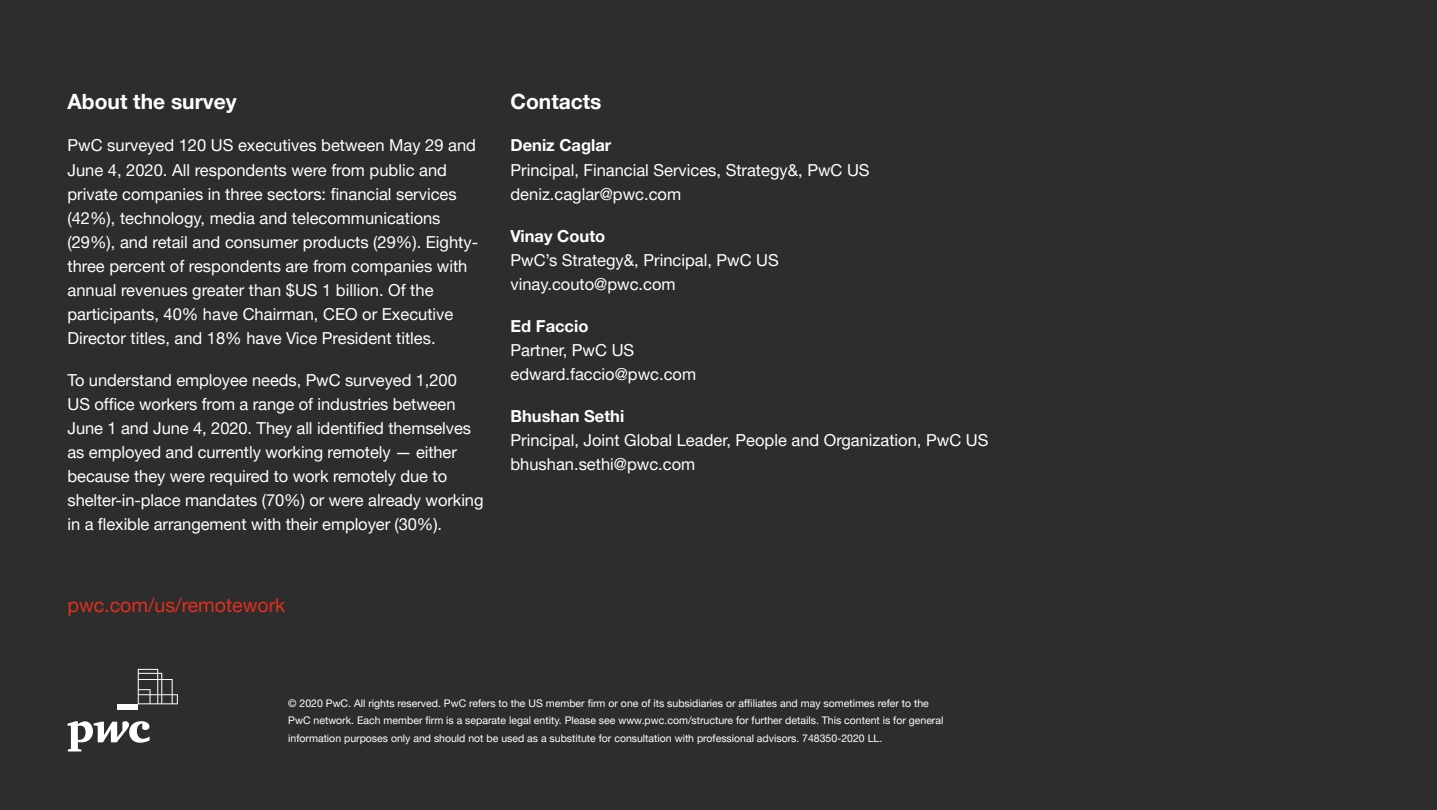
<style>
.page{position:relative;width:1437px;height:810px;background:#fff}
.page>*{position:absolute;margin:0;border:0;box-sizing:border-box;transform-origin:0 0}
.t1{font:700 21px "Helvetica Neue LT Pro";color:#fff}
.t2{font:19.5px "Helvetica Neue LT Pro";color:#e0301e}
.t3{font:16.5px/24px "Helvetica Neue LT Pro";color:#fff}
.t4{font:700 16.5px "Helvetica Neue LT Pro";color:#fff}
.t5{font:10.5px/18px "Helvetica Neue LT Pro";color:#fff}
</style>
<div class="page">
<div style="left:0;top:0;width:1436px;height:810px;background:#2d2d2d"></div>
<svg style="left:68px;top:721px;width:82px;height:31px"></svg>
<div style="left:117px;top:704px;width:21px;height:5px;background:#fff"></div>
<svg style="left:138px;top:669px;width:40px;height:35px"></svg>
<p class="t1" style="left:68px;top:89px;width:171px">About the survey</p>
<p class="t3" style="left:68px;top:133px;width:412px">PwC surveyed 120 US executives between May 29 and June 4, 2020. All respondents were from public and private companies in three sectors: financial services (42%), technology, media and telecommunications (29%), and retail and consumer products (29%). Eighty&shy;three percent of respondents are from companies with annual revenues greater than $US 1 billion. Of the participants, 40% have Chairman, CEO or Executive Director titles, and 18% have Vice President titles.</p>
<p class="t3" style="left:68px;top:367px;width:417px">To understand employee needs, PwC surveyed 1,200<br>US office workers from a range of industries between June 1 and June 4, 2020. They all identified themselves as employed and currently working remotely — either because they were required to work remotely due to shelter-in-place mandates (70%) or were already working in a flexible arrangement with their employer (30%).</p>
<p class="t2" style="left:68px;top:593px;width:219px">pwc.com/us/remotework</p>
<p class="t1" style="left:510px;top:89px;width:93px">Contacts</p>
<p class="t4" style="left:510px;top:135px;width:102px">Deniz Caglar</p>
<p class="t3" style="left:510px;top:157px;width:361px">Principal, Financial Services, Strategy&amp;, PwC US deniz.caglar@pwc.com</p>
<p class="t4" style="left:510px;top:225px;width:96px">Vinay Couto</p>
<p class="t3" style="left:510px;top:247px;width:270px">PwC’s Strategy&amp;, Principal, PwC US vinay.couto@pwc.com</p>
<p class="t4" style="left:510px;top:315px;width:79px">Ed Faccio</p>
<p class="t3" style="left:510px;top:337px;width:187px">Partner, PwC US edward.faccio@pwc.com</p>
<p class="t4" style="left:510px;top:405px;width:115px">Bhushan Sethi</p>
<p class="t3" style="left:510px;top:427px;width:479px">Principal, Joint Global Leader, People and Organization, PwC US bhushan.sethi@pwc.com</p>
<p class="t5" style="left:288px;top:694px;width:656px">© 2020 PwC. All rights reserved. PwC refers to the US member firm or one of its subsidiaries or affiliates and may sometimes refer to the<br>PwC network. Each member firm is a separate legal entity. Please see www.pwc.com/structure for further details. This content is for general information purposes only and should not be used as a substitute for consultation with professional advisors. 748350-2020 LL.</p>
</div>
